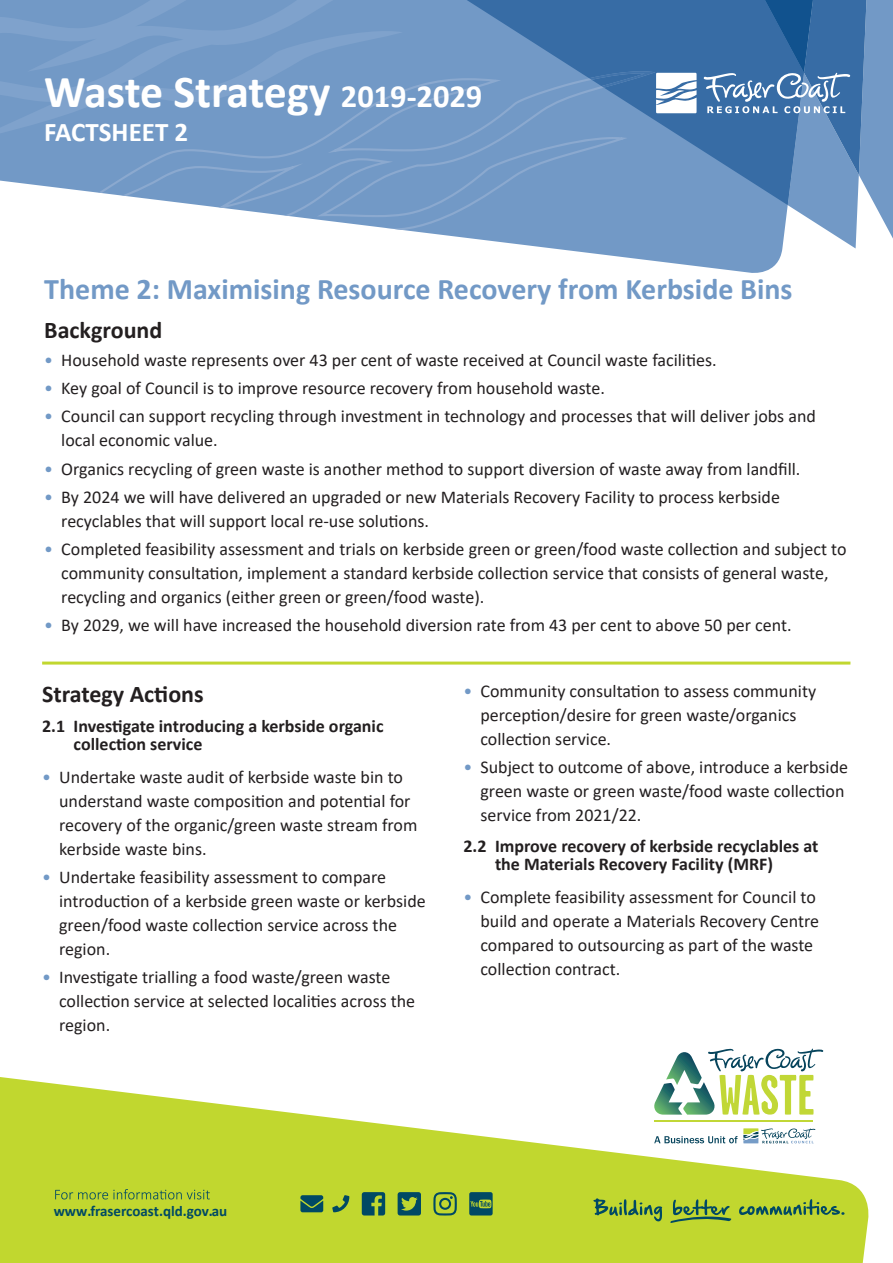
<style>
.page{position:relative;width:893px;height:1263px;background:#fff}
.page>*{position:absolute;margin:0;border:0;box-sizing:border-box;transform-origin:0 0}
.t1{font:700 45.9px "Calibri";letter-spacing:-.01em;color:#fff}
.t2{font:700 30px "Calibri";color:#7299c6}
.t3{font:700 27px "Calibri";color:#fff}
.t4{font:700 24px "Calibri";color:#231f20}
.t5{font:18px/24px "Calibri";color:#231f20}
.t6{font:700 18px/18px "Calibri";color:#231f20}
.t7{font:700 15px "Calibri";color:#004964}
.s1{font-size:32.4px}
.s2{color:#7299c6}
</style>
<div class="page">
<svg style="left:0;top:140px;width:770px;height:133px"></svg>
<svg style="left:42px;top:140px;width:613px;height:133px"></svg>
<svg style="left:0;top:0;width:358px;height:140px;background:#759bc7"></svg>
<svg style="left:358px;top:0;width:293px;height:205px;background:#6992c1"></svg>
<svg style="left:651px;top:0;width:242px;height:269px;fill:#7299c6"></svg>
<svg style="left:0;top:1051px;width:869px;height:212px;fill:#c1d72f"></svg>
<svg style="left:593px;top:1198px;width:69px;height:23px;background:#8baf3d"></svg>
<svg style="left:739px;top:1199px;width:105px;height:16px;background:#86ac3e"></svg>
<svg style="left:670px;top:1199px;width:62px;height:24px"></svg>
<svg style="left:55px;top:1189px;width:155px;height:10px;background:#9dbc38"></svg>
<svg style="left:398px;top:1192px;width:23px;height:23px"></svg>
<svg style="left:433px;top:1192px;width:24px;height:23px"></svg>
<svg style="left:362px;top:1192px;width:23px;height:23px"></svg>
<svg style="left:300px;top:1195px;width:23px;height:17px"></svg>
<svg style="left:332px;top:1195px;width:17px;height:17px"></svg>
<svg style="left:469px;top:1192px;width:24px;height:23px"></svg>
<svg style="left:654px;top:1049px;width:169px;height:66px"></svg>
<svg style="left:743px;top:1128px;width:73px;height:15px"></svg>
<svg style="left:654px;top:1136px;width:83px;height:7px"></svg>
<hr style="left:654px;top:1120px;width:159px;height:2px;background:#c1d736">
<svg style="left:589px;top:71px;width:108px;height:42px"></svg>
<svg style="left:703px;top:0;width:163px;height:248px;background:#5a86b6"></svg>
<hr style="left:42px;top:661px;width:808px;height:3px;background:#c1d72f">
<h1 class="t1" style="left:44px;top:60px;width:439px">Waste Strategy <span class="s1">2019-2029</span></h1>
<h3 class="t3" style="left:44px;top:113px;width:145px">FACTSHEET 2</h3>
<h2 class="t2" style="left:44px;top:268px;width:750px">Theme 2: Maximising Resource Recovery from Kerbside Bins</h2>
<h3 class="t4" style="left:44px;top:313px;width:120px">Background</h3>
<p class="t5" style="left:44px;top:347px;width:674px"><span class="s2">•</span> Household waste represents over 43 per cent of waste received at Council waste facilities.</p>
<p class="t5" style="left:44px;top:376px;width:562px"><span class="s2">•</span> Key goal of Council is to improve resource recovery from household waste.</p>
<p class="t5" style="left:61px;top:404px;width:756px;text-indent:-17px"><span class="s2">•</span> Council can support recycling through investment in technology and processes that will deliver jobs and local economic value.</p>
<p class="t5" style="left:44px;top:456px;width:758px"><span class="s2">•</span> Organics recycling of green waste is another method to support diversion of waste away from landfill.</p>
<p class="t5" style="left:61px;top:484px;width:720px;text-indent:-17px"><span class="s2">•</span> By 2024 we will have delivered an upgraded or new Materials Recovery Facility to process kerbside recyclables that will support local re-use solutions.</p>
<p class="t5" style="left:61px;top:537px;width:787px;text-indent:-17px"><span class="s2">•</span> Completed feasibility assessment and trials on kerbside green or green/food waste collection and subject to community consultation, implement a standard kerbside collection service that consists of general waste, recycling and organics (either green or green/food waste).</p>
<p class="t5" style="left:44px;top:613px;width:749px"><span class="s2">•</span> By 2029, we will have increased the household diversion rate from 43 per cent to above 50 per cent.</p>
<h3 class="t4" style="left:42px;top:677px;width:163px">Strategy Actions</h3>
<p class="t6" style="left:74px;top:717px;width:311px;text-indent:-32px">2.1 Investigate introducing a kerbside organic collection service</p>
<p class="t5" style="left:59px;top:764px;width:360px;text-indent:-17px"><span class="s2">•</span> Undertake waste audit of kerbside waste bin to understand waste composition and potential for recovery of the organic/green waste stream from kerbside waste bins.</p>
<p class="t5" style="left:59px;top:865px;width:368px;text-indent:-17px"><span class="s2">•</span> Undertake feasibility assessment to compare introduction of a kerbside green waste or kerbside green/food waste collection service across the region.</p>
<p class="t5" style="left:59px;top:965px;width:358px;text-indent:-17px"><span class="s2">•</span> Investigate trialling a food waste/green waste collection service at selected localities across the region.</p>
<p class="t5" style="left:480px;top:679px;width:337px;text-indent:-17px"><span class="s2">•</span> Community consultation to assess community perception/desire for green waste/organics collection service.</p>
<p class="t5" style="left:480px;top:755px;width:369px;text-indent:-17px"><span class="s2">•</span> Subject to outcome of above, introduce a kerbside green waste or green waste/food waste collection service from 2021/22.</p>
<p class="t6" style="left:495px;top:837px;width:325px;text-indent:-32px">2.2 Improve recovery of kerbside recyclables at the Materials Recovery Facility (MRF)</p>
<p class="t5" style="left:480px;top:884px;width:340px;text-indent:-17px"><span class="s2">•</span> Complete feasibility assessment for Council to build and operate a Materials Recovery Centre compared to outsourcing as part of the waste collection contract.</p>
<p class="t7" style="left:54px;top:1200px;width:175px">www.frasercoast.qld.gov.au</p>
</div>
